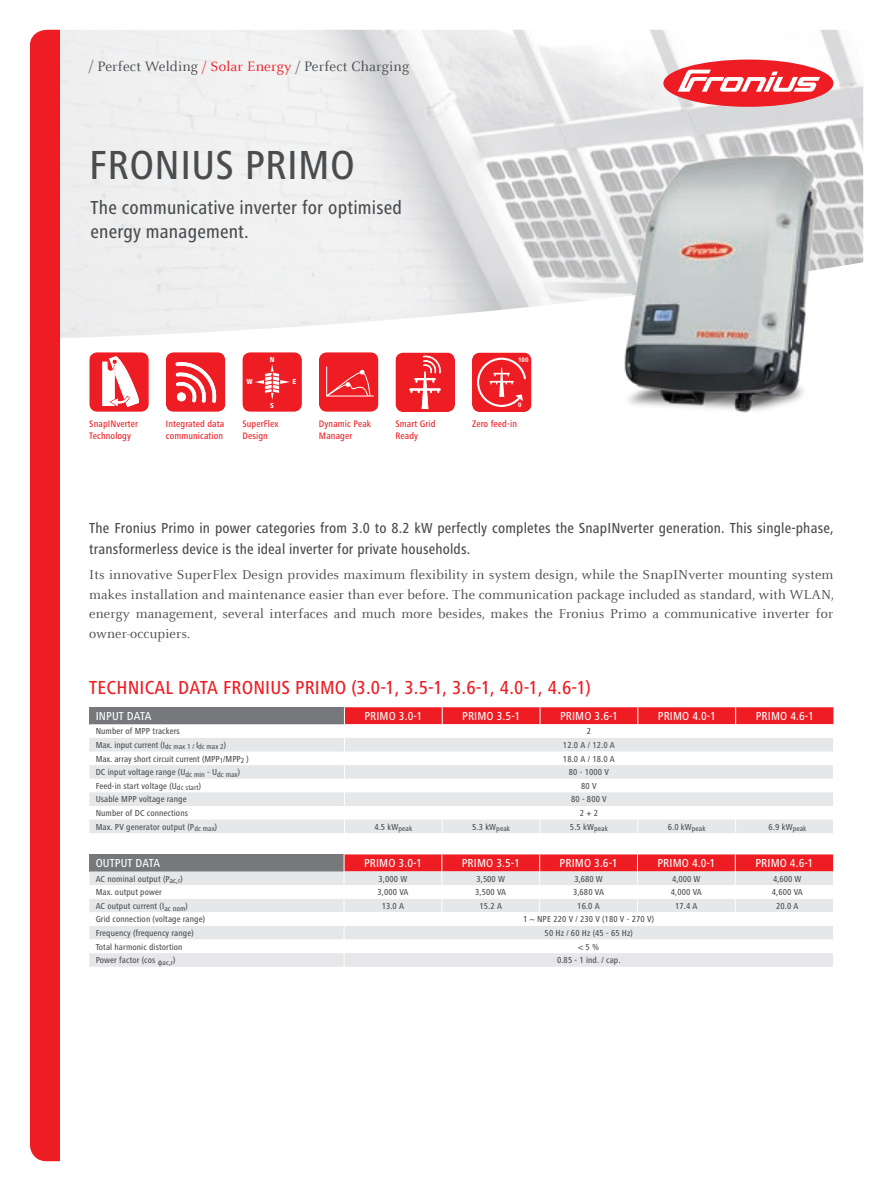
<style>
.page{position:relative;width:893px;height:1191px;background:#fff}
.page>*{position:absolute;margin:0;border:0;box-sizing:border-box;transform-origin:0 0}
.t1{font:500 condensed 42px "Frutiger Next LTW1 G";letter-spacing:.01em;color:#4b4c4d}
.t2{font:500 condensed 19.5px "Frutiger Next LTW1 G";letter-spacing:.01em;color:#ee1d23}
.t3{font:500 condensed 19.5px/24px "Frutiger Next LTW1 G";letter-spacing:.01em;color:#4b4c4d}
.t4{font:500 condensed 15px/21px "Frutiger Next LTW1 G";letter-spacing:.01em;color:#4b4c4d}
.t5{font:15px "Celeste Offc Pro";letter-spacing:.01em;color:#4b4c4d}
.t6{font:14.25px/19.5px "Celeste Offc Pro";letter-spacing:.01em;color:#4b4c4d;text-align:justify}
.t7{font:500 condensed 12px "Frutiger Next LTW1 G";letter-spacing:.01em;color:#fff}
.t8{font:500 condensed 9.75px/12px "Frutiger Next LTW1 G";letter-spacing:.01em;color:#ee1d23}
.t9{font:500 condensed 9px "Frutiger Next LTW1 G";letter-spacing:.01em;color:#4b4c4d}
.t10{font:800 condensed 7.5px "Frutiger Next LTW1 G";color:#fff}
.t11{font:700 6.3px "Arial";color:#fff}
.s1{color:#ee1d23}
</style>
<div class="page">
<img style="left:60px;top:30px;width:803px;height:308px">
<svg style="left:242px;top:352px;width:60px;height:60px;background:#ef353a"></svg>
<div style="left:663px;top:60px;width:170px;height:47px;background:#ee1d23;border-radius:50%"></div>
<svg style="left:678px;top:70px;width:142px;height:22px"></svg>
<div style="left:30px;top:30px;width:30px;height:1131px;background:#ee1d23"></div>
<div style="left:89px;top:707px;width:255px;height:17px;background:#76787b"></div>
<svg style="left:89px;top:724px;width:744px;height:1px"></svg>
<svg style="left:89px;top:738px;width:744px;height:95px;fill:#e6e7e9"></svg>
<svg style="left:344px;top:707px;width:489px;height:17px;background:#ee2228"></svg>
<svg style="left:344px;top:792px;width:1px;height:14px"></svg>
<svg style="left:344px;top:765px;width:1px;height:13px"></svg>
<svg style="left:344px;top:738px;width:1px;height:13px"></svg>
<svg style="left:344px;top:819px;width:1px;height:14px"></svg>
<svg style="left:442px;top:819px;width:1px;height:14px"></svg>
<svg style="left:540px;top:819px;width:1px;height:14px"></svg>
<svg style="left:637px;top:819px;width:1px;height:14px"></svg>
<svg style="left:735px;top:819px;width:1px;height:14px"></svg>
<div style="left:89px;top:854px;width:255px;height:17px;background:#76787b"></div>
<div style="left:89px;top:871px;width:744px;height:95px;background:#e6e7e9"></div>
<svg style="left:89px;top:885px;width:744px;height:68px"></svg>
<svg style="left:344px;top:898px;width:1px;height:14px"></svg>
<svg style="left:344px;top:926px;width:1px;height:13px"></svg>
<svg style="left:344px;top:953px;width:1px;height:13px"></svg>
<svg style="left:344px;top:854px;width:489px;height:31px;background:#eb7b7f"></svg>
<svg style="left:441px;top:898px;width:1px;height:14px"></svg>
<svg style="left:539px;top:898px;width:1px;height:14px"></svg>
<svg style="left:637px;top:898px;width:1px;height:14px"></svg>
<svg style="left:735px;top:898px;width:1px;height:14px"></svg>
<svg style="left:319px;top:352px;width:59px;height:60px;background:#ef2d33"></svg>
<hr style="left:327px;top:396px;width:47px;height:1px;background:#fff">
<hr style="left:326px;top:366px;width:1px;height:30px;background:#fff">
<svg style="left:166px;top:352px;width:59px;height:60px"></svg>
<svg style="left:395px;top:352px;width:60px;height:60px;background:#f03e43"></svg>
<svg style="left:89px;top:352px;width:60px;height:60px"></svg>
<svg style="left:472px;top:352px;width:59px;height:60px;background:#f03f44"></svg>
<img style="left:608px;top:134px;width:223px;height:279px">
<h3 class="t5" style="left:89px;top:57px;width:322px">/ Perfect Welding <span class="s1">/ Solar Energy</span> / Perfect Charging</h3>
<h1 class="t1" style="left:89px;top:141px;width:199px">FRONIUS Primo</h1>
<h2 class="t3" style="left:91px;top:195px;width:313px">The communicative inverter for optimised energy management.</h2>
<p class="t10" style="left:246px;top:377px;width:8px">W</p>
<p class="t10" style="left:270px;top:355px;width:6px">N</p>
<p class="t10" style="left:270px;top:401px;width:5px">S</p>
<p class="t10" style="left:292px;top:377px;width:5px">E</p>
<p class="t11" style="left:518px;top:356px;width:12px">100</p>
<p class="t11" style="left:518px;top:401px;width:5px">0</p>
<p class="t8" style="left:89px;top:417px;width:50px">SnapINverter<br>Technology</p>
<p class="t8" style="left:242px;top:417px;width:38px">SuperFlex</p>
<p class="t8" style="left:472px;top:417px;width:47px">Zero feed-in</p>
<p class="t8" style="left:166px;top:417px;width:60px">Integrated data communication</p>
<p class="t8" style="left:395px;top:417px;width:42px">Smart Grid<br>Ready</p>
<p class="t8" style="left:319px;top:417px;width:54px">Dynamic Peak<br>Manager</p>
<p class="t8" style="left:242px;top:429px;width:27px">Design</p>
<h3 class="t4" style="left:89px;top:517px;width:746px">The Fronius Primo in power categories from 3.0 to 8.2 kW perfectly completes the SnapINverter generation. This single-phase, transformerless device is the ideal inverter for private households.</h3>
<p class="t6" style="left:89px;top:565px;width:746px">Its innovative SuperFlex Design provides maximum flexibility in system design, while the SnapINverter mounting system makes installation and maintenance easier than ever before. The communication package included as standard, with WLAN, energy management, several interfaces and much more besides, makes the Fronius Primo a communicative inverter for owner-occupiers.</p>
<h2 class="t2" style="left:89px;top:676px;width:503px">TECHNICAL DATA FRONIUS PRIMO (3.0-1, 3.5-1, 3.6-1, 4.0-1, 4.6-1)</h2>
<h3 class="t7" style="left:96px;top:709px;width:57px">INPUT DATA</h3>
<h3 class="t7" style="left:364px;top:709px;width:59px">PRIMO 3.0-1</h3>
<h3 class="t7" style="left:462px;top:709px;width:59px">PRIMO 3.5-1</h3>
<h3 class="t7" style="left:560px;top:709px;width:59px">PRIMO 3.6-1</h3>
<h3 class="t7" style="left:658px;top:709px;width:59px">PRIMO 4.0-1</h3>
<h3 class="t7" style="left:756px;top:709px;width:59px">PRIMO 4.6-1</h3>
<p class="t9" style="left:96px;top:726px;width:86px">Number of MPP trackers</p>
<p class="t9" style="left:587px;top:726px;width:6px">2</p>
<p class="t9" style="left:96px;top:740px;width:132px">Max. input current (I<sub>dc</sub> <sub>max</sub> <sub>1</sub> <sub>/</sub> I<sub>dc</sub> <sub>max</sub> <sub>2</sub>)</p>
<p class="t9" style="left:563px;top:740px;width:53px">12.0 A / 12.0 A</p>
<p class="t9" style="left:96px;top:753px;width:155px">Max. array short circuit current (MPP<sub>1</sub>/MPP<sub>2</sub> )</p>
<p class="t9" style="left:563px;top:753px;width:53px">18.0 A / 18.0 A</p>
<p class="t9" style="left:96px;top:767px;width:146px">DC input voltage range (U<sub>dc</sub> <sub>min</sub> - U<sub>dc</sub> <sub>max</sub>)</p>
<p class="t9" style="left:569px;top:767px;width:42px">80 - 1000 V</p>
<p class="t9" style="left:96px;top:780px;width:107px">Feed-in start voltage (U<sub>dc</sub> <sub>start</sub>)</p>
<p class="t9" style="left:581px;top:780px;width:17px">80 V</p>
<p class="t9" style="left:96px;top:794px;width:92px">Usable MPP voltage range</p>
<p class="t9" style="left:571px;top:794px;width:37px">80 - 800 V</p>
<p class="t9" style="left:96px;top:808px;width:94px">Number of DC connections</p>
<p class="t9" style="left:580px;top:808px;width:20px">2 + 2</p>
<p class="t9" style="left:96px;top:821px;width:123px">Max. PV generator output (P<sub>dc</sub> <sub>max</sub>)</p>
<p class="t9" style="left:374px;top:821px;width:39px">4.5 kW<sub>peak</sub></p>
<p class="t9" style="left:472px;top:821px;width:39px">5.3 kW<sub>peak</sub></p>
<p class="t9" style="left:570px;top:821px;width:39px">5.5 kW<sub>peak</sub></p>
<p class="t9" style="left:668px;top:821px;width:39px">6.0 kW<sub>peak</sub></p>
<p class="t9" style="left:769px;top:821px;width:39px">6.9 kW<sub>peak</sub></p>
<h3 class="t7" style="left:96px;top:856px;width:66px">OUTPUT DATA</h3>
<h3 class="t7" style="left:364px;top:856px;width:59px">PRIMO 3.0-1</h3>
<h3 class="t7" style="left:462px;top:856px;width:59px">PRIMO 3.5-1</h3>
<h3 class="t7" style="left:560px;top:856px;width:59px">PRIMO 3.6-1</h3>
<h3 class="t7" style="left:657px;top:856px;width:59px">PRIMO 4.0-1</h3>
<h3 class="t7" style="left:755px;top:856px;width:59px">PRIMO 4.6-1</h3>
<p class="t9" style="left:96px;top:873px;width:89px">AC nominal output (P<sub>ac,r</sub>)</p>
<p class="t9" style="left:379px;top:873px;width:30px">3,000 W</p>
<p class="t9" style="left:477px;top:873px;width:30px">3,500 W</p>
<p class="t9" style="left:574px;top:873px;width:30px">3,680 W</p>
<p class="t9" style="left:672px;top:873px;width:30px">4,000 W</p>
<p class="t9" style="left:773px;top:873px;width:30px">4,600 W</p>
<p class="t9" style="left:96px;top:887px;width:68px">Max. output power</p>
<p class="t9" style="left:377px;top:887px;width:33px">3,000 VA</p>
<p class="t9" style="left:475px;top:887px;width:33px">3,500 VA</p>
<p class="t9" style="left:573px;top:887px;width:33px">3,680 VA</p>
<p class="t9" style="left:671px;top:887px;width:33px">4,000 VA</p>
<p class="t9" style="left:772px;top:887px;width:33px">4,600 VA</p>
<p class="t9" style="left:96px;top:901px;width:94px">AC output current (I<sub>ac</sub> <sub>nom</sub>)</p>
<p class="t9" style="left:382px;top:900px;width:24px">13.0 A</p>
<p class="t9" style="left:479px;top:900px;width:24px">15.2 A</p>
<p class="t9" style="left:577px;top:900px;width:24px">16.0 A</p>
<p class="t9" style="left:675px;top:900px;width:24px">17.4 A</p>
<p class="t9" style="left:776px;top:900px;width:24px">20.0 A</p>
<p class="t9" style="left:96px;top:914px;width:111px">Grid connection (voltage range)</p>
<p class="t9" style="left:523px;top:914px;width:132px">1 ~ NPE 220 V / 230 V (180 V - 270 V)</p>
<p class="t9" style="left:96px;top:927px;width:99px">Frequency (frequency range)</p>
<p class="t9" style="left:545px;top:927px;width:90px">50 Hz / 60 Hz (45 - 65 Hz)</p>
<p class="t9" style="left:96px;top:941px;width:88px">Total harmonic distortion</p>
<p class="t9" style="left:578px;top:941px;width:22px">&lt; 5 %</p>
<p class="t9" style="left:96px;top:955px;width:81px">Power factor (cos <sub>φac,r</sub>)</p>
<p class="t9" style="left:557px;top:955px;width:65px">0.85 - 1 ind. / cap.</p>
</div>
